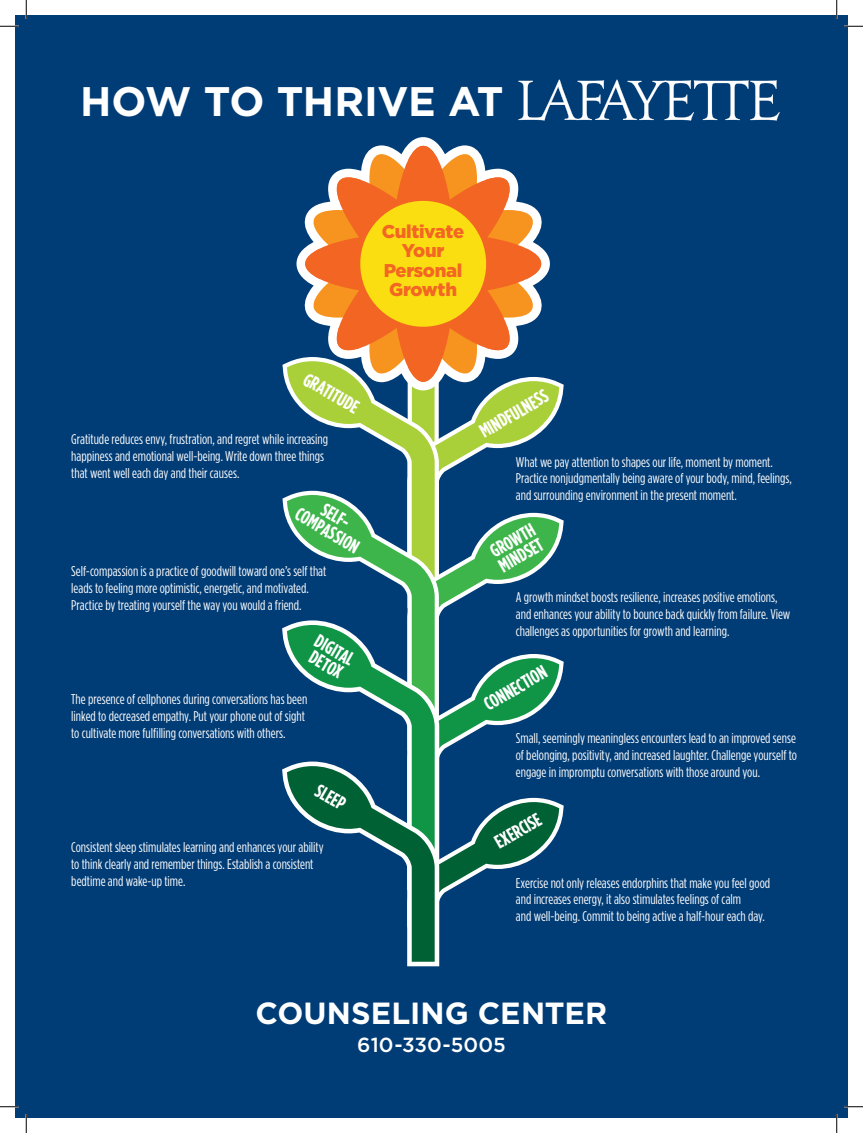
<style>
.page{position:relative;width:863px;height:1133px;background:#fff}
.page>*{position:absolute;margin:0;border:0;box-sizing:border-box;transform-origin:0 0}
.t1{font:700 41.25px "Gotham";letter-spacing:-.015em;color:#fff}
.t2{font:700 30.62px "Gotham";color:#fff}
.t3{font:500 20.38px "Gotham";letter-spacing:-.005em;color:#fff}
.t4{font:700 19px/16.8px "Gotham Condensed";color:#fff}
.t5{font:900 18.5px/19.4px "Gotham";letter-spacing:-.02em;color:#f36623;text-align:center}
.t6{font:14.12px/16.9px "Gotham Condensed";color:#fff}
</style>
<div class="page">
<div style="left:15px;top:15px;width:833px;height:1103px;background:#003c76"></div>
<svg style="left:282px;top:145px;width:281px;height:821px"></svg>
<svg style="left:518px;top:80px;width:261px;height:41px"></svg>
<svg style="left:0;top:25px;width:19px;height:2px"></svg>
<svg style="left:844px;top:25px;width:18px;height:2px"></svg>
<svg style="left:0;top:1105px;width:19px;height:2px"></svg>
<svg style="left:844px;top:1105px;width:18px;height:2px"></svg>
<svg style="left:25px;top:0;width:2px;height:19px"></svg>
<svg style="left:25px;top:1114px;width:2px;height:18px"></svg>
<svg style="left:835px;top:0;width:2px;height:19px"></svg>
<svg style="left:835px;top:1114px;width:2px;height:18px"></svg>
<h1 class="t1" style="left:80px;top:77px;width:425px">HOW TO THRIVE AT</h1>
<h3 class="t5" style="left:382px;top:221px;width:84px">Cultivate<br>Your<br>Personal<br>Growth</h3>
<h3 class="t4" style="left:309px;top:370px;width:62px;rotate:30deg">GRATITUDE</h3>
<p class="t6" style="left:71px;top:430px;width:258px">Gratitude reduces envy, frustration, and regret while increasing happiness and emotional well-being. Write down three things that went well each day and their causes.</p>
<h3 class="t4" style="left:309px;top:490px;width:72px;text-align:center;rotate:30deg">SELF-<br>COMPASSION</h3>
<p class="t6" style="left:71px;top:562px;width:256px">Self-compassion is a practice of goodwill toward one’s self that leads to feeling more optimistic, energetic, and motivated.<br>Practice by treating yourself the way you would a friend.</p>
<h3 class="t4" style="left:320px;top:632px;width:44px;rotate:30deg">DIGITAL<br>DETOX</h3>
<p class="t6" style="left:71px;top:690px;width:238px">The presence of cellphones during conversations has been linked to decreased empathy. Put your phone out of sight to cultivate more fulfilling conversations with others.</p>
<h3 class="t4" style="left:321px;top:781px;width:33px;rotate:30deg">SLEEP</h3>
<p class="t6" style="left:71px;top:838px;width:254px">Consistent sleep stimulates learning and enhances your ability to think clearly and remember things. Establish a consistent bedtime and wake-up time.</p>
<h3 class="t4" style="left:476px;top:425px;width:77px;rotate:-30deg">MINDFULNESS</h3>
<p class="t6" style="left:516px;top:453px;width:277px">What we pay attention to shapes our life, moment by moment.<br>Practice nonjudgmentally being aware of your body, mind, feelings, and surrounding environment in the present moment.</p>
<h3 class="t4" style="left:487px;top:545px;width:50px;rotate:-30deg">GROWTH<br>MINDSET</h3>
<p class="t6" style="left:516px;top:589px;width:276px">A growth mindset boosts resilience, increases positive emotions, and enhances your ability to bounce back quickly from failure. View challenges as opportunities for growth and learning.</p>
<h3 class="t4" style="left:481px;top:697px;width:71px;rotate:-30deg">CONNECTION</h3>
<p class="t6" style="left:516px;top:729px;width:283px;text-align:justify">Small, seemingly meaningless encounters lead to an improved sense of belonging, positivity, and increased laughter. Challenge yourself to engage in impromptu conversations with those around you.</p>
<h3 class="t4" style="left:492px;top:835px;width:52px;rotate:-30deg">EXERCISE</h3>
<p class="t6" style="left:516px;top:874px;width:256px">Exercise not only releases endorphins that make you feel good and increases energy, it also stimulates feelings of calm<br>and well-being. Commit to being active a half-hour each day.</p>
<h2 class="t2" style="left:256px;top:995px;width:353px">COUNSELING CENTER</h2>
<h3 class="t3" style="left:357px;top:1032px;width:150px">610-330-5005</h3>
</div>
